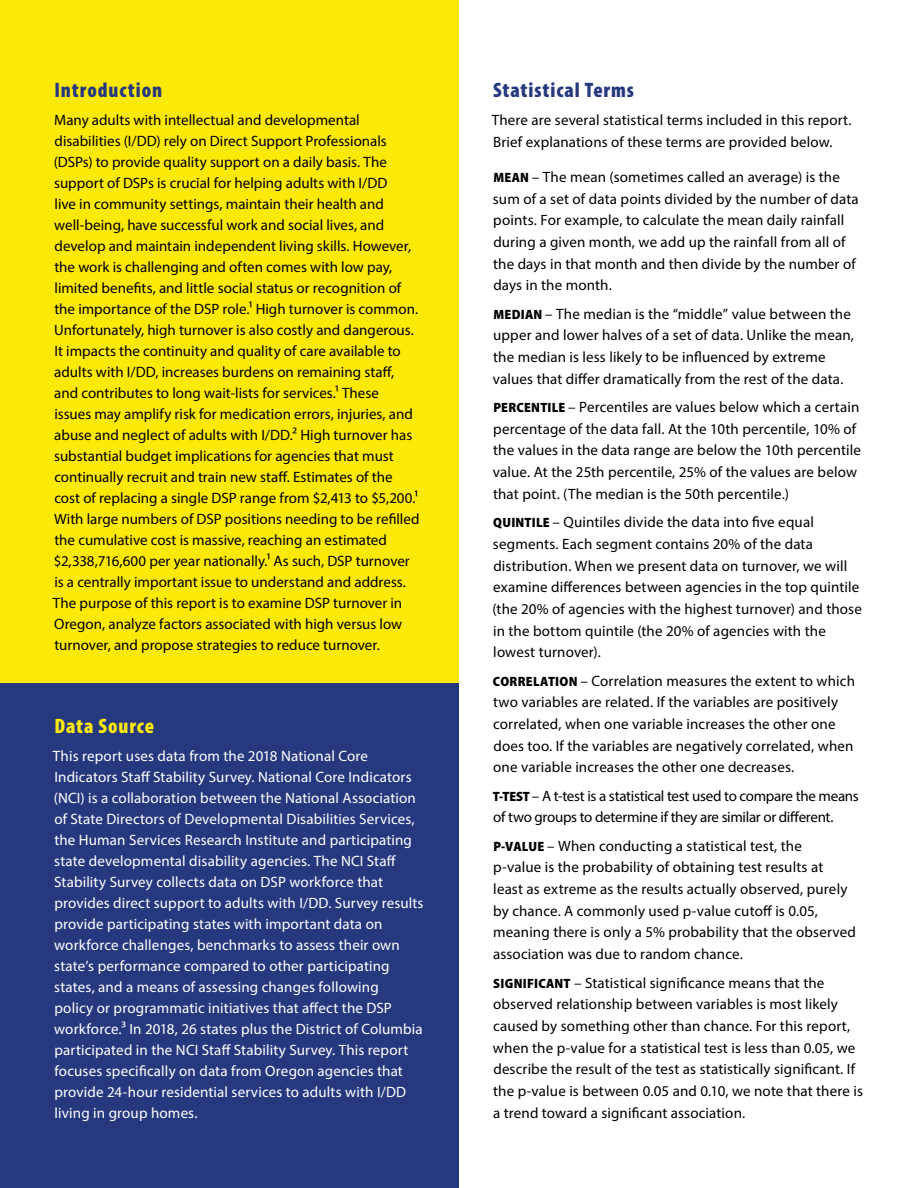
<style>
.page{position:relative;width:918px;height:1188px;background:#fff}
.page>*{position:absolute;margin:0;border:0;box-sizing:border-box;transform-origin:0 0}
.t1{font:900 condensed 21px "Myriad Pro";letter-spacing:.045em;color:#27397e}
.t2{font:900 condensed 21px "Myriad Pro";letter-spacing:.045em;color:#fde907}
.t3{font:15px/21.6px "Myriad Pro";letter-spacing:.005em;color:#000}
.t4{font:15px/21px "Myriad Pro";letter-spacing:.01em;color:#fff}
.t5{font:15px/21.6px "Myriad Pro";letter-spacing:-.02em;color:#000}
.s1{font-weight:900;font-stretch:semi-condensed;font-size:13.5px}
</style>
<div class="page">
<div style="left:0;top:0;width:459px;height:683px;background:#fde907"></div>
<div style="left:0;top:683px;width:459px;height:505px;background:#27397e"></div>
<p class="t1" style="left:54px;top:76px;width:109px">Introduction</p>
<p class="t3" style="left:53px;top:109px;width:368px;line-height:21px">Many adults with intellectual and developmental disabilities (I/DD) rely on Direct Support Professionals (DSPs) to provide quality support on a daily basis. The support of DSPs is crucial for helping adults with I/DD<br>live in community settings, maintain their health and well-being, have successful work and social lives, and develop and maintain independent living skills. However, the work is challenging and often comes with low pay, limited benefits, and little social status or recognition of the importance of the DSP role.1 High turnover is common.<br>Unfortunately, high turnover is also costly and dangerous.<br>It impacts the continuity and quality of care available to adults with I/DD, increases burdens on remaining staff, and contributes to long wait-lists for services.1 These<br>issues may amplify risk for medication errors, injuries, and abuse and neglect of adults with I/DD.2 High turnover has substantial budget implications for agencies that must continually recruit and train new staff. Estimates of the cost of replacing a single DSP range from $2,413 to $5,200.1<br>With large numbers of DSP positions needing to be refilled the cumulative cost is massive, reaching an estimated $2,338,716,600 per year nationally.1 As such, DSP turnover is a centrally important issue to understand and address.<br>The purpose of this report is to examine DSP turnover in Oregon, analyze factors associated with high versus low turnover, and propose strategies to reduce turnover.</p>
<p class="t2" style="left:55px;top:712px;width:101px">Data Source</p>
<p class="t4" style="left:53px;top:745px;width:372px">This report uses data from the 2018 National Core Indicators Staff Stability Survey. National Core Indicators (NCI) is a collaboration between the National Association of State Directors of Developmental Disabilities Services, the Human Services Research Institute and participating state developmental disability agencies. The NCI Staff Stability Survey collects data on DSP workforce that provides direct support to adults with I/DD. Survey results provide participating states with important data on workforce challenges, benchmarks to assess their own state’s performance compared to other participating states, and a means of assessing changes following<br>policy or programmatic initiatives that affect the DSP workforce.3 In 2018, 26 states plus the District of Columbia participated in the NCI Staff Stability Survey. This report focuses specifically on data from Oregon agencies that provide 24-hour residential services to adults with I/DD living in group homes.</p>
<p class="t1" style="left:493px;top:76px;width:142px">Statistical Terms</p>
<p class="t3" style="left:492px;top:109px;width:361px">There are several statistical terms included in this report.<br>Brief explanations of these terms are provided below.</p>
<p class="t3" style="left:493px;top:166px;width:367px"><span class="s1">MEAN</span> – The mean (sometimes called an average) is the sum of a set of data points divided by the number of data points. For example, to calculate the mean daily rainfall during a given month, we add up the rainfall from all of the days in that month and then divide by the number of days in the month.</p>
<p class="t3" style="left:493px;top:303px;width:363px"><span class="s1">MEDIAN</span> – The median is the “middle” value between the upper and lower halves of a set of data. Unlike the mean, the median is less likely to be influenced by extreme values that differ dramatically from the rest of the data.</p>
<p class="t3" style="left:493px;top:396px;width:370px"><span class="s1">PERCENTILE</span> – Percentiles are values below which a certain percentage of the data fall. At the 10th percentile, 10% of the values in the data range are below the 10th percentile value. At the 25th percentile, 25% of the values are below that point. (The median is the 50th percentile.)</p>
<p class="t3" style="left:493px;top:511px;width:371px"><span class="s1">QUINTILE</span> – Quintiles divide the data into five equal segments. Each segment contains 20% of the data distribution. When we present data on turnover, we will examine differences between agencies in the top quintile (the 20% of agencies with the highest turnover) and those in the bottom quintile (the 20% of agencies with the lowest turnover).</p>
<p class="t3" style="left:493px;top:670px;width:364px"><span class="s1">CORRELATION</span> – Correlation measures the extent to which two variables are related. If the variables are positively correlated, when one variable increases the other one does too. If the variables are negatively correlated, when one variable increases the other one decreases.</p>
<p class="t5" style="left:493px;top:785px;width:368px"><span class="s1">T-TEST</span> – A t-test is a statistical test used to compare the means of two groups to determine if they are similar or different.</p>
<p class="t3" style="left:493px;top:835px;width:365px"><span class="s1">P-VALUE</span> – When conducting a statistical test, the<br>p-value is the probability of obtaining test results at least as extreme as the results actually observed, purely by chance. A commonly used p-value cutoff is 0.05, meaning there is only a 5% probability that the observed association was due to random chance.</p>
<p class="t3" style="left:493px;top:971px;width:372px"><span class="s1">SIGNIFICANT</span> – Statistical significance means that the observed relationship between variables is most likely caused by something other than chance. For this report, when the p-value for a statistical test is less than 0.05, we describe the result of the test as statistically significant. If the p-value is between 0.05 and 0.10, we note that there is a trend toward a significant association.</p>
</div>
